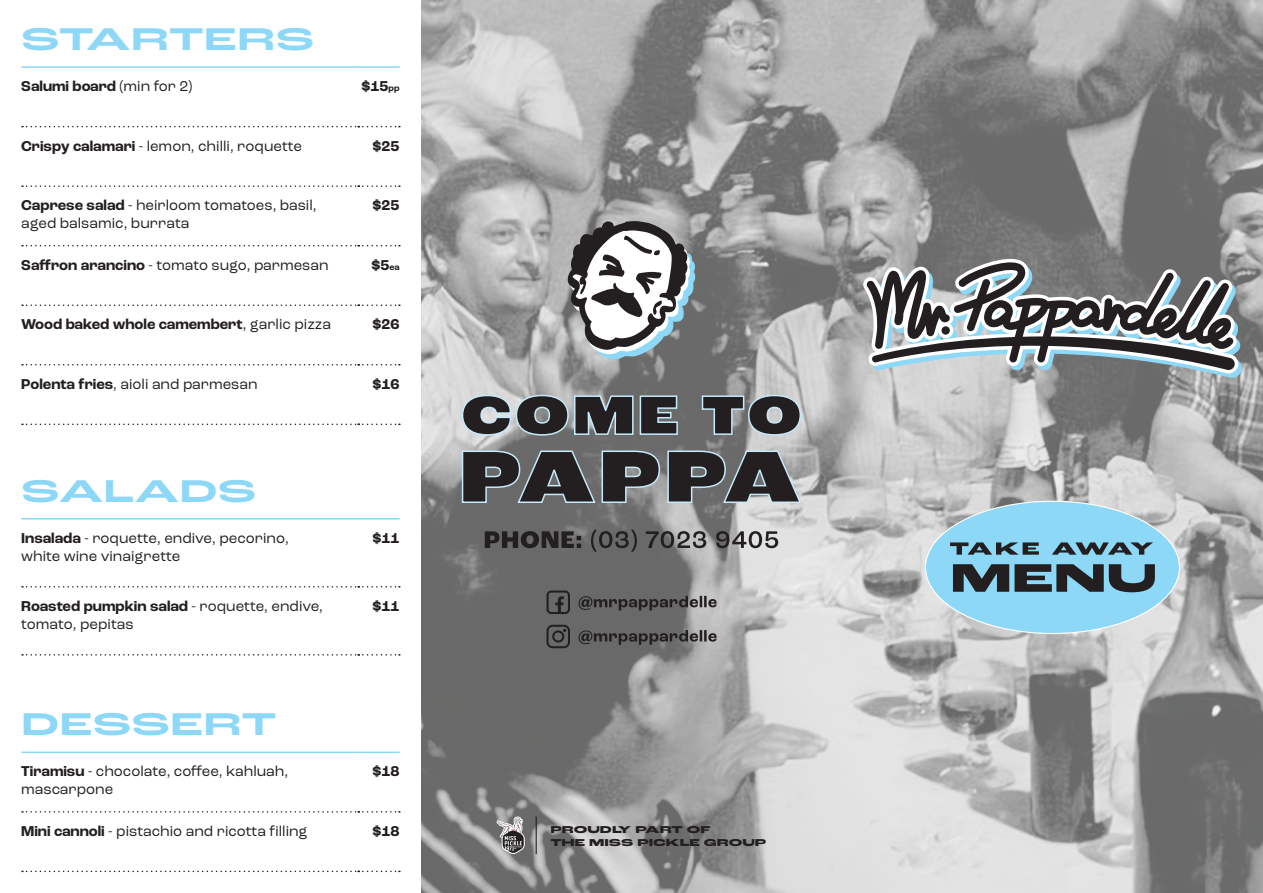
<style>
.page{position:relative;width:1263px;height:893px;background:#fff}
.page>*{position:absolute;margin:0;border:0;box-sizing:border-box;transform-origin:0 0}
.Menu_Heading{font:700 33px "Roc Grotesk Extra Wide";color:#8dd7f7}
.Menu_text{font:15px/18px "Roc Grotesk";color:#231f20}
.Menu_text-2{font:700 15px "Roc Grotesk";color:#231f20}
.Price{font:700 15px "Roc Grotesk";color:#231f20}
.t1{font:800 10.5px/12.6px "Roc Grotesk Extra Wide";color:#231f20}
.s1{font-weight:400}
.s2{font-size:9px}
.s3{font-weight:700}
</style>
<div class="page">
<img style="left:421px;top:0;width:842px;height:893px">
<svg style="left:863px;top:259px;width:380px;height:119px"></svg>
<svg style="left:941px;top:326px;width:9px;height:9px"></svg>
<svg style="left:546px;top:625px;width:24px;height:23px"></svg>
<svg style="left:578px;top:630px;width:139px;height:15px;background:#5b5a5a"></svg>
<svg style="left:546px;top:590px;width:24px;height:24px"></svg>
<svg style="left:578px;top:596px;width:139px;height:14px;background:#5a5959"></svg>
<svg style="left:485px;top:530px;width:293px;height:22px;background:#666565"></svg>
<svg style="left:461px;top:394px;width:341px;height:42px;background:#5f6264"></svg>
<svg style="left:461px;top:450px;width:341px;height:54px;background:#525356"></svg>
<svg style="left:566px;top:218px;width:130px;height:142px"></svg>
<svg style="left:497px;top:816px;width:28px;height:38px"></svg>
<hr style="left:536px;top:816px;width:1px;height:38px;background:#231f20">
<div style="left:925px;top:501px;width:254px;height:132px;background:#8dd7f7;border-radius:50%"></div>
<svg style="left:953px;top:564px;width:202px;height:28px"></svg>
<svg style="left:950px;top:542px;width:203px;height:13px"></svg>
<hr style="left:21px;top:66px;width:337px;height:2px;background:#8dd7f7">
<hr style="left:358px;top:66px;width:42px;height:2px;background:#8dd7f7">
<svg style="left:22px;top:126px;width:378px;height:1px"></svg>
<svg style="left:22px;top:185px;width:378px;height:2px"></svg>
<svg style="left:22px;top:245px;width:378px;height:1px"></svg>
<svg style="left:22px;top:304px;width:378px;height:2px"></svg>
<svg style="left:22px;top:364px;width:378px;height:2px"></svg>
<svg style="left:22px;top:424px;width:378px;height:1px"></svg>
<hr style="left:21px;top:518px;width:337px;height:1px;background:#8dd7f7">
<hr style="left:358px;top:518px;width:42px;height:1px;background:#8dd7f7">
<svg style="left:22px;top:586px;width:378px;height:2px"></svg>
<svg style="left:22px;top:654px;width:378px;height:2px"></svg>
<hr style="left:21px;top:752px;width:337px;height:1px;background:#8dd7f7">
<hr style="left:358px;top:752px;width:42px;height:1px;background:#8dd7f7">
<svg style="left:22px;top:811px;width:378px;height:2px"></svg>
<svg style="left:22px;top:871px;width:378px;height:1px"></svg>
<p class="Menu_Heading" style="left:21px;top:19px;width:295px">STARTERS</p>
<p class="Menu_text-2" style="left:21px;top:77px;width:173px">Salumi board <span class="s1">(min for 2)</span></p>
<p class="Price" style="left:361px;top:77px;width:40px">$15<span class="s2">pp</span></p>
<p class="Menu_text" style="left:21px;top:137px;width:282px"><span class="s3">Crispy calamari</span> - lemon, chilli, roquette</p>
<p class="Price" style="left:372px;top:137px;width:29px">$25</p>
<p class="Menu_text" style="left:21px;top:196px;width:297px"><span class="s3">Caprese salad</span> - heirloom tomatoes, basil, aged balsamic, burrata</p>
<p class="Price" style="left:372px;top:196px;width:29px">$25</p>
<p class="Menu_text" style="left:21px;top:256px;width:309px"><span class="s3">Saffron arancino</span> - tomato sugo, parmesan</p>
<p class="Price" style="left:371px;top:256px;width:30px">$5<span class="s2">ea</span></p>
<p class="Menu_text-2" style="left:21px;top:315px;width:311px">Wood baked whole camembert<span class="s1">, garlic pizza</span></p>
<p class="Price" style="left:372px;top:315px;width:29px">$26</p>
<p class="Menu_text" style="left:21px;top:375px;width:238px"><span class="s3">Polenta fries</span>, aioli and parmesan</p>
<p class="Price" style="left:372px;top:375px;width:29px">$16</p>
<p class="Menu_Heading" style="left:21px;top:470px;width:237px">SALADS</p>
<p class="Menu_text" style="left:21px;top:529px;width:269px"><span class="s3">Insalada</span> - roquette, endive, pecorino, white wine vinaigrette</p>
<p class="Price" style="left:372px;top:529px;width:29px">$11</p>
<p class="Menu_text" style="left:21px;top:597px;width:303px"><span class="s3">Roasted pumpkin salad</span> - roquette, endive, tomato, pepitas</p>
<p class="Price" style="left:372px;top:597px;width:29px">$11</p>
<p class="Menu_Heading" style="left:21px;top:704px;width:257px">DESSERT</p>
<p class="Menu_text" style="left:21px;top:762px;width:269px"><span class="s3">Tiramisu</span> - chocolate, coffee, kahluah, mascarpone</p>
<p class="Price" style="left:372px;top:762px;width:29px">$18</p>
<p class="Menu_text" style="left:21px;top:822px;width:288px"><span class="s3">Mini cannoli</span> - pistachio and ricotta filling</p>
<p class="Price" style="left:372px;top:822px;width:29px">$18</p>
<p class="t1" style="left:550px;top:824px;width:218px">PROUDLY PART OF<br>THE MISS PICKLE GROUP</p>
</div>
